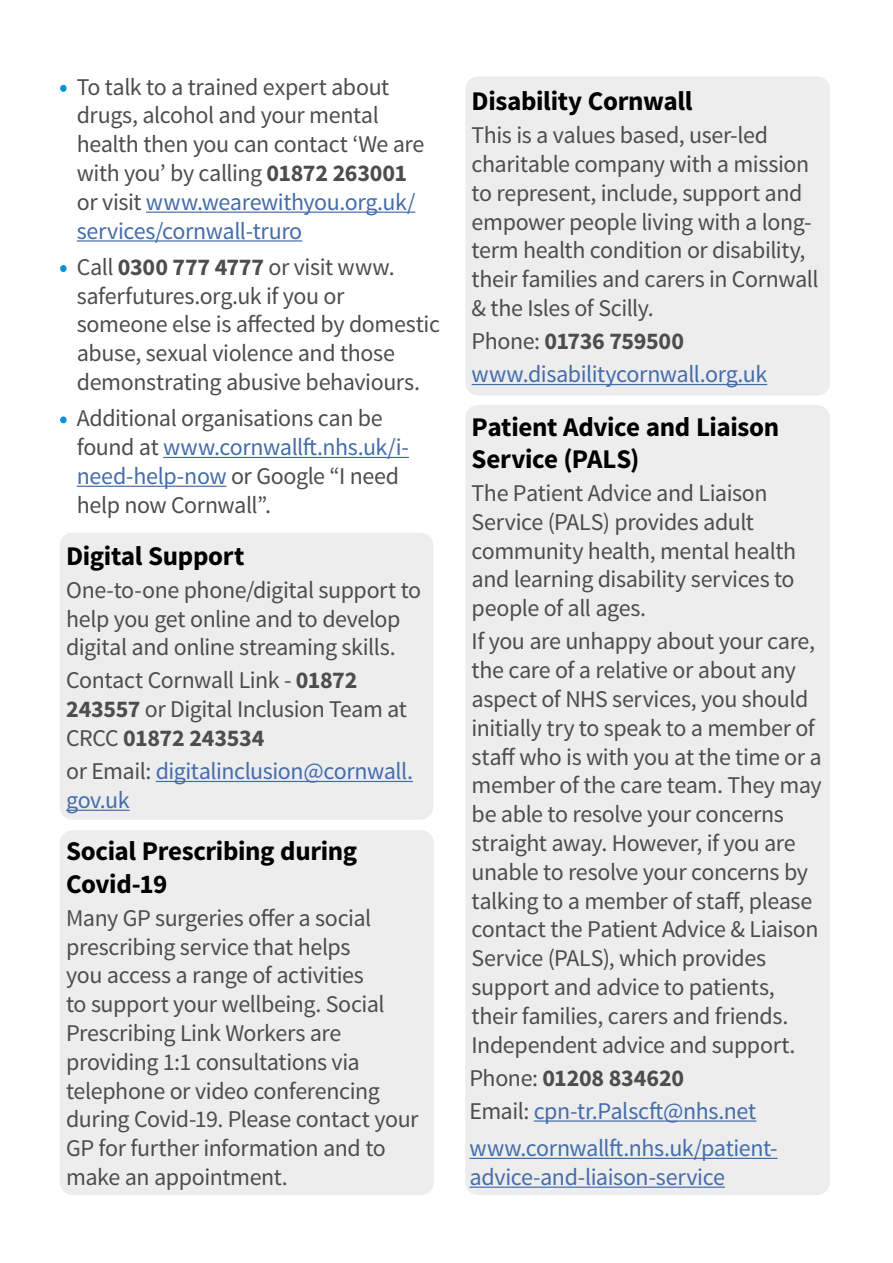
<style>
.page{position:relative;width:893px;height:1263px;background:#fff}
.page>*{position:absolute;margin:0;border:0;box-sizing:border-box;transform-origin:0 0}
.Subhead_3{font:700 27px/32.4px "Source Sans Pro";letter-spacing:-.015em;color:#000}
.body{font:24px/28.8px "Source Sans Pro";letter-spacing:-.015em;color:#4d4d4f}
.body-2{font:24px/28.8px "Source Sans Pro";letter-spacing:-.02em;color:#456da9}
.body-3{font:700 24px "Source Sans Pro";letter-spacing:-.01em;color:#4d4d4f}
.s1{color:#0087cd}
.s2{font-weight:700}
.s3{color:#456da9}
.s4{color:#4d4d4f}
.s5{font-weight:400}
</style>
<div class="page">
<div style="left:60px;top:533px;width:373px;height:287px;background:#ededee;border-radius:13px"></div>
<hr style="left:156px;top:781px;width:257px;height:1px;background:#456da9">
<hr style="left:66px;top:810px;width:64px;height:1px;background:#456da9">
<div style="left:465px;top:77px;width:365px;height:318px;background:#ededee;border-radius:13px"></div>
<hr style="left:472px;top:384px;width:295px;height:1px;background:#456da9">
<div style="left:465px;top:405px;width:365px;height:790px;background:#ededee;border-radius:13px"></div>
<hr style="left:534px;top:1120px;width:222px;height:2px;background:#456da9">
<hr style="left:469px;top:1158px;width:308px;height:1px;background:#456da9">
<hr style="left:469px;top:1186px;width:256px;height:2px;background:#456da9">
<div style="left:60px;top:830px;width:374px;height:365px;background:#ededee;border-radius:13px"></div>
<hr style="left:146px;top:212px;width:269px;height:1px;background:#456da9">
<hr style="left:77px;top:240px;width:225px;height:2px;background:#456da9">
<hr style="left:163px;top:457px;width:246px;height:1px;background:#456da9">
<hr style="left:77px;top:486px;width:149px;height:1px;background:#456da9">
<p class="body" style="left:77px;top:73px;width:349px;text-indent:-17px"><span class="s1">•</span> To talk to a trained expert about drugs, alcohol and your mental health then you can contact ‘We are with you’ by calling <span class="s2">01872 263001 </span>or visit <span class="s3">www.wearewithyou.org.uk/ services/cornwall-truro</span></p>
<p class="body" style="left:77px;top:253px;width:365px;text-indent:-17px"><span class="s1">•</span> Call <span class="s2">0300 777 4777</span> or visit www. saferfutures.org.uk if you or someone else is affected by domestic abuse, sexual violence and those demonstrating abusive behaviours.</p>
<p class="body" style="left:77px;top:404px;width:334px;text-indent:-17px"><span class="s1">•</span> Additional organisations can be found at <span class="s3">www.cornwallft.nhs.uk/i&shy;need-help-now</span> or Google “I need help now Cornwall”.</p>
<p class="Subhead_3" style="left:66px;top:540px;width:180px">Digital Support</p>
<p class="body" style="left:66px;top:576px;width:357px">One-to-one phone/digital support to help you get online and to develop digital and online streaming skills.</p>
<p class="body" style="left:66px;top:666px;width:342px">Contact Cornwall Link - <span class="s2">01872<br>243557</span> or Digital Inclusion Team at<br>CRCC <span class="s2">01872 243534</span></p>
<p class="body-2" style="left:66px;top:757px;width:348px"><span class="s4">or Email:</span> digitalinclusion@cornwall. gov.uk</p>
<p class="Subhead_3" style="left:66px;top:836px;width:293px">Social Prescribing during<br>Covid-19</p>
<p class="body" style="left:66px;top:904px;width:354px">Many GP surgeries offer a social prescribing service that helps<br>you access a range of activities<br>to support your wellbeing. Social<br>Prescribing Link Workers are providing 1:1 consultations via telephone or video conferencing during Covid-19. Please contact your<br>GP for further information and to make an appointment.</p>
<p class="Subhead_3" style="left:472px;top:86px;width:222px">Disability Cornwall</p>
<p class="body" style="left:472px;top:121px;width:348px">This is a values based, user-led charitable company with a mission to represent, include, support and empower people living with a long&shy;term health condition or disability, their families and carers in Cornwall &amp; the Isles of Scilly.</p>
<p class="body-3" style="left:472px;top:326px;width:214px"><span class="s5">Phone:</span> 01736 759500</p>
<p class="body-2" style="left:472px;top:360px;width:297px">www.disabilitycornwall.org.uk</p>
<p class="Subhead_3" style="left:472px;top:411px;width:309px">Patient Advice and Liaison<br>Service (PALS)</p>
<p class="body" style="left:472px;top:479px;width:326px">The Patient Advice and Liaison<br>Service (PALS) provides adult community health, mental health and learning disability services to people of all ages.</p>
<p class="body" style="left:472px;top:627px;width:352px">If you are unhappy about your care, the care of a relative or about any aspect of NHS services, you should initially try to speak to a member of staff who is with you at the time or a member of the care team. They may be able to resolve your concerns straight away. However, if you are unable to resolve your concerns by talking to a member of staff, please contact the Patient Advice &amp; Liaison Service (PALS), which provides support and advice to patients, their families, carers and friends.<br>Independent advice and support.</p>
<p class="body-3" style="left:469px;top:1062px;width:216px"><span class="s5">Phone:</span> 01208 834620</p>
<p class="body-2" style="left:469px;top:1097px;width:288px"><span class="s4">Email:</span> cpn-tr.Palscft@nhs.net</p>
<p class="body-2" style="left:469px;top:1134px;width:310px">www.cornwallft.nhs.uk/patient&shy;advice-and-liaison-service</p>
</div>
